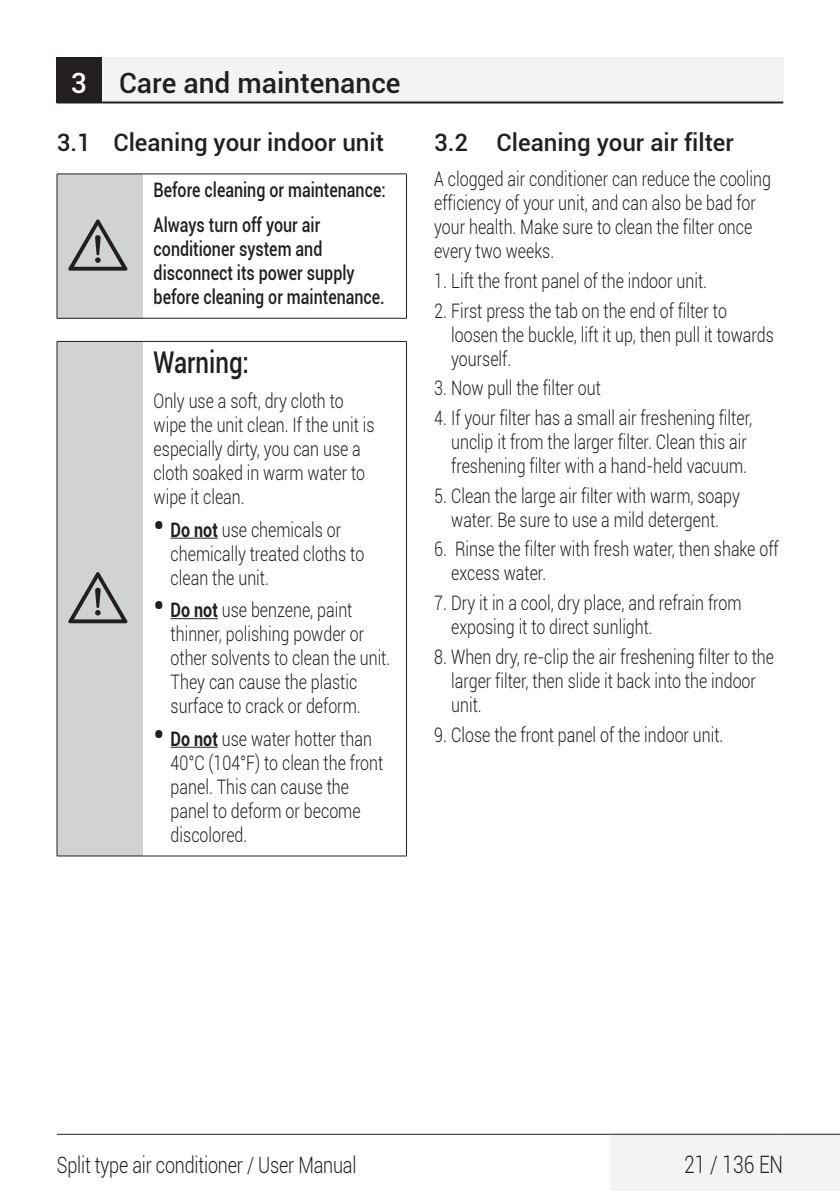
<style>
.page{position:relative;width:840px;height:1191px;background:#fff}
.page>*{position:absolute;margin:0;border:0;box-sizing:border-box;transform-origin:0 0}
.body{font:64px "ZIWARNUN";color:#231f20}
.body_bold_12pt__3mm{font:500 30px "Roboto";color:#231f20;scale:.8 1}
.t1{font:500 28px "Roboto";color:#231f20}
.t2{font:500 24px "Roboto";color:#231f20}
.t3{font:300 24px "Roboto";color:#231f20;scale:.8 1}
.t4{font:300 22.4px "Roboto";letter-spacing:-.01em;color:#231f20;scale:.8 1}
.body-2{font:300 20px/24px "Roboto";color:#231f20;scale:.8 1}
.body_bold_12pt__3mm-2{font:500 20px/24px "Roboto";color:#231f20;scale:.8 1}
.body_12pt__3mm{font:300 20px/24px "Roboto";color:#231f20;scale:.8 1}
.s1{color:#fff}
.s2{font-weight:700;font-size:30px}
.s3{font-weight:700}
</style>
<div class="page">
<div style="left:57px;top:57px;width:45px;height:45px;background:#231f20"></div>
<div style="left:102px;top:57px;width:680px;height:45px;background:#f2f3f4"></div>
<hr style="left:57px;top:101px;width:45px;height:2px;background:#231f20">
<hr style="left:102px;top:101px;width:680px;height:2px;background:#231f20">
<div style="left:609px;top:1134px;width:230px;height:57px;background:#f2f3f4"></div>
<hr style="left:57px;top:1133px;width:552px;height:1px;background:#231f20">
<hr style="left:609px;top:1133px;width:173px;height:1px;background:#231f20">
<hr style="left:782px;top:1133px;width:57px;height:1px;background:#231f20">
<div style="left:57px;top:174px;width:85px;height:144px;background:#d1d2d4"></div>
<hr style="left:57px;top:174px;width:85px;height:1px;background:#231f20">
<hr style="left:142px;top:174px;width:264px;height:1px;background:#231f20">
<hr style="left:406px;top:174px;width:1px;height:144px;background:#231f20">
<hr style="left:57px;top:318px;width:85px;height:1px;background:#231f20">
<hr style="left:142px;top:318px;width:264px;height:1px;background:#231f20">
<hr style="left:57px;top:174px;width:1px;height:144px;background:#231f20">
<div style="left:57px;top:341px;width:85px;height:515px;background:#d1d2d4"></div>
<hr style="left:57px;top:341px;width:85px;height:1px;background:#231f20">
<hr style="left:142px;top:341px;width:264px;height:1px;background:#231f20">
<hr style="left:406px;top:342px;width:1px;height:513px;background:#231f20">
<hr style="left:57px;top:855px;width:85px;height:1px;background:#231f20">
<hr style="left:142px;top:855px;width:264px;height:1px;background:#231f20">
<hr style="left:57px;top:342px;width:1px;height:513px;background:#231f20">
<hr style="left:170px;top:537px;width:48px;height:1px;background:#231f20">
<hr style="left:170px;top:618px;width:48px;height:1px;background:#231f20">
<hr style="left:170px;top:746px;width:48px;height:1px;background:#231f20">
<p class="t1" style="left:71px;top:63px;width:331px"><span class="s1">3</span> Care and maintenance</p>
<p class="t2" style="left:57px;top:126px;width:328px">3.1 Cleaning your indoor unit</p>
<p class="body" style="left:68px;top:211px;width:63px">A</p>
<p class="body" style="left:68px;top:564px;width:63px">A</p>
<p class="body_bold_12pt__3mm-2" style="left:153px;top:177px;width:291px">Before cleaning or maintenance:</p>
<p class="body_bold_12pt__3mm-2" style="left:153px;top:212px;width:290px">Always turn off your air conditioner system and disconnect its power supply before cleaning or maintenance.</p>
<p class="body_bold_12pt__3mm" style="left:153px;top:341px;width:121px">Warning:</p>
<p class="body_12pt__3mm" style="left:153px;top:388px;width:277px">Only use a soft, dry cloth to wipe the unit clean. If the unit is especially dirty, you can use a cloth soaked in warm water to wipe it clean.</p>
<p class="body-2" style="left:170px;top:517px;width:243px;text-indent:-17px"><span class="s2">•</span> <span class="s3">Do not</span> use chemicals or chemically treated cloths to clean the unit.</p>
<p class="body-2" style="left:170px;top:597px;width:276px;text-indent:-17px"><span class="s2">•</span> <span class="s3">Do not</span> use benzene, paint thinner, polishing powder or other solvents to clean the unit.<br>They can cause the plastic surface to crack or deform.</p>
<p class="body-2" style="left:170px;top:726px;width:267px;text-indent:-17px"><span class="s2">•</span> <span class="s3">Do not</span> use water hotter than<br>40°C (104°F) to clean the front panel. This can cause the panel to deform or become discolored.</p>
<p class="t2" style="left:434px;top:126px;width:301px">3.2 Cleaning your air filter</p>
<p class="body-2" style="left:434px;top:166px;width:422px">A clogged air conditioner can reduce the cooling efficiency of your unit, and can also be bad for your health. Make sure to clean the filter once every two weeks.</p>
<p class="body-2" style="left:434px;top:268px;width:342px">1. Lift the front panel of the indoor unit.</p>
<p class="body-2" style="left:451px;top:298px;width:404px;text-indent:-17px">2. First press the tab on the end of filter to loosen the buckle, lift it up, then pull it towards yourself.</p>
<p class="body-2" style="left:434px;top:376px;width:210px">3. Now pull the filter out</p>
<p class="body-2" style="left:434px;top:405px;width:399px;text-align:center">4. If your filter has a small air freshening filter, unclip it from the larger filter. Clean this air freshening filter with a hand-held vacuum.</p>
<p class="body-2" style="left:434px;top:483px;width:383px;text-align:center">5. Clean the large air filter with warm, soapy water. Be sure to use a mild detergent.</p>
<p class="body-2" style="left:451px;top:537px;width:410px;text-indent:-17px">6. Rinse the filter with fresh water, then shake off excess water.</p>
<p class="body-2" style="left:451px;top:590px;width:364px;text-indent:-17px">7. Dry it in a cool, dry place, and refrain from exposing it to direct sunlight.</p>
<p class="body-2" style="left:451px;top:644px;width:405px;text-indent:-17px">8. When dry, re-clip the air freshening filter to the larger filter, then slide it back into the indoor unit.</p>
<p class="body-2" style="left:434px;top:722px;width:363px">9. Close the front panel of the indoor unit.</p>
<p class="t4" style="left:57px;top:1149px;width:376px">Split type air conditioner / User Manual</p>
<p class="t3" style="left:683px;top:1148px;width:125px">21 / 136 EN</p>
</div>
